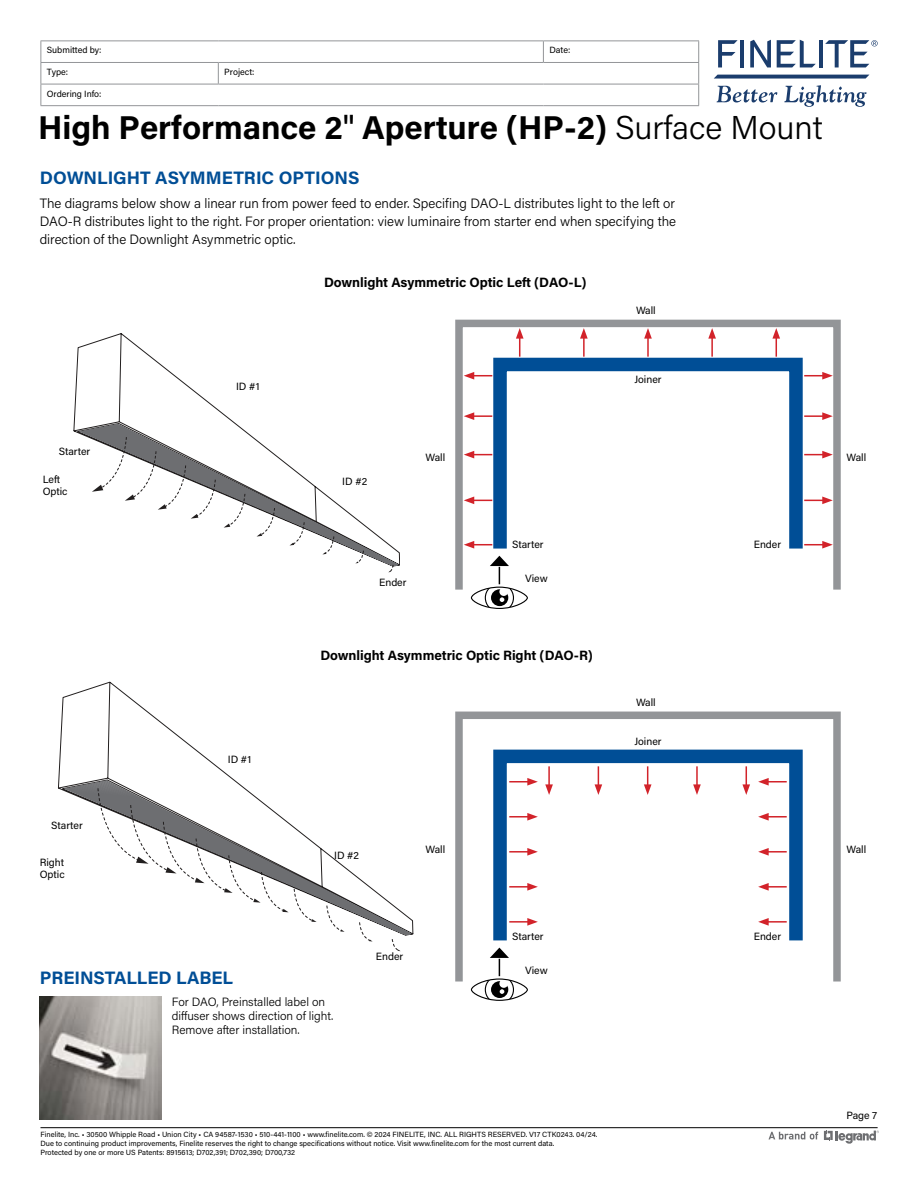
<style>
.page{position:relative;width:918px;height:1188px;background:#fff}
.page>*{position:absolute;margin:0;border:0;box-sizing:border-box;transform-origin:0 0}
.t1{font:700 33px "Acumin Pro";color:#000}
.t2{font:700 18px "Acumin Pro";color:#004e96}
.t3{font:300 13.5px/18px "Acumin Pro";letter-spacing:-.005em;color:#000;text-align:justify}
.t4{font:700 13.5px "Acumin Pro";letter-spacing:-.005em;color:#000}
.t5{font:300 12px/14.4px "Acumin Pro";letter-spacing:-.005em;color:#000}
.t6{font:10.5px/12px "Acumin Pro";letter-spacing:-.005em;color:#000}
.t7{font:9px "Acumin Pro";letter-spacing:-.005em;color:#000}
.t8{font:7.5px/9px "Acumin Pro";color:#000}
.s1{font-weight:500}
.s2{font-weight:300}
</style>
<div class="page">
<svg style="left:718px;top:40px;width:20px;height:27px"></svg>
<hr style="left:740px;top:40px;width:4px;height:27px;background:#1b3d6d">
<svg style="left:750px;top:40px;width:21px;height:27px"></svg>
<svg style="left:777px;top:40px;width:39px;height:27px"></svg>
<hr style="left:819px;top:40px;width:4px;height:27px;background:#1b3d6d">
<svg style="left:825px;top:40px;width:53px;height:27px"></svg>
<svg style="left:717px;top:86px;width:60px;height:17px"></svg>
<svg style="left:784px;top:85px;width:83px;height:22px"></svg>
<svg style="left:714px;top:75px;width:155px;height:4px"></svg>
<hr style="left:40px;top:1127px;width:838px;height:1px;background:#000">
<hr style="left:40px;top:40px;width:178px;height:1px;background:#939598">
<hr style="left:218px;top:40px;width:325px;height:1px;background:#939598">
<hr style="left:543px;top:40px;width:156px;height:1px;background:#939598">
<svg style="left:543px;top:41px;width:1px;height:21px"></svg>
<hr style="left:40px;top:62px;width:178px;height:1px;background:#939598">
<hr style="left:218px;top:62px;width:325px;height:1px;background:#939598">
<svg style="left:218px;top:63px;width:1px;height:21px"></svg>
<hr style="left:543px;top:62px;width:156px;height:1px;background:#939598">
<hr style="left:40px;top:84px;width:178px;height:1px;background:#939598">
<svg style="left:40px;top:41px;width:1px;height:64px"></svg>
<hr style="left:218px;top:84px;width:325px;height:1px;background:#939598">
<hr style="left:543px;top:84px;width:156px;height:1px;background:#939598">
<svg style="left:698px;top:41px;width:1px;height:64px"></svg>
<hr style="left:40px;top:105px;width:178px;height:1px;background:#939598">
<hr style="left:218px;top:105px;width:325px;height:1px;background:#939598">
<hr style="left:543px;top:105px;width:156px;height:1px;background:#939598">
<svg style="left:824px;top:1130px;width:55px;height:14px"></svg>
<svg style="left:769px;top:1132px;width:49px;height:8px"></svg>
<svg style="left:58px;top:682px;width:356px;height:254px"></svg>
<svg style="left:64px;top:780px;width:347px;height:155px"></svg>
<svg style="left:97px;top:788px;width:220px;height:134px"></svg>
<svg style="left:326px;top:905px;width:19px;height:27px"></svg>
<svg style="left:359px;top:922px;width:14px;height:19px"></svg>
<svg style="left:392px;top:939px;width:8px;height:12px"></svg>
<div style="left:455px;top:320px;width:386px;height:273px;border:8px solid #939598"></div>
<div style="left:493px;top:358px;width:310px;height:197px;border:14px solid #004e96"></div>
<hr style="left:647px;top:336px;width:2px;height:21px;background:#d2232a">
<svg style="left:644px;top:328px;width:8px;height:11px"></svg>
<svg style="left:516px;top:328px;width:8px;height:29px"></svg>
<svg style="left:464px;top:372px;width:28px;height:8px"></svg>
<svg style="left:804px;top:372px;width:29px;height:8px"></svg>
<hr style="left:472px;top:415px;width:20px;height:2px;background:#d2232a">
<svg style="left:464px;top:412px;width:10px;height:8px"></svg>
<hr style="left:804px;top:415px;width:21px;height:2px;background:#d2232a">
<svg style="left:822px;top:412px;width:11px;height:8px"></svg>
<svg style="left:464px;top:497px;width:28px;height:7px"></svg>
<svg style="left:804px;top:497px;width:29px;height:7px"></svg>
<svg style="left:464px;top:451px;width:28px;height:7px"></svg>
<svg style="left:804px;top:451px;width:29px;height:7px"></svg>
<svg style="left:464px;top:541px;width:28px;height:8px"></svg>
<svg style="left:804px;top:541px;width:29px;height:8px"></svg>
<svg style="left:772px;top:328px;width:8px;height:29px"></svg>
<hr style="left:711px;top:336px;width:2px;height:21px;background:#d2232a">
<svg style="left:708px;top:328px;width:8px;height:11px"></svg>
<hr style="left:583px;top:336px;width:2px;height:21px;background:#d2232a">
<svg style="left:580px;top:328px;width:8px;height:11px"></svg>
<svg style="left:485px;top:556px;width:29px;height:51px"></svg>
<div style="left:471px;top:587px;width:57px;height:22px;border:1px solid #000;border-radius:50%"></div>
<div style="left:455px;top:712px;width:386px;height:273px;border:8px solid #939598"></div>
<div style="left:493px;top:750px;width:310px;height:197px;border:14px solid #004e96"></div>
<svg style="left:644px;top:766px;width:8px;height:29px"></svg>
<hr style="left:548px;top:766px;width:2px;height:21px;background:#d2232a">
<svg style="left:545px;top:784px;width:8px;height:11px"></svg>
<hr style="left:766px;top:781px;width:21px;height:2px;background:#d2232a">
<svg style="left:758px;top:778px;width:11px;height:8px"></svg>
<hr style="left:509px;top:781px;width:21px;height:2px;background:#d2232a">
<svg style="left:527px;top:778px;width:11px;height:8px"></svg>
<hr style="left:766px;top:816px;width:21px;height:2px;background:#d2232a">
<svg style="left:758px;top:813px;width:11px;height:8px"></svg>
<hr style="left:509px;top:816px;width:21px;height:2px;background:#d2232a">
<svg style="left:527px;top:813px;width:11px;height:8px"></svg>
<hr style="left:766px;top:886px;width:21px;height:2px;background:#d2232a">
<svg style="left:758px;top:883px;width:11px;height:8px"></svg>
<hr style="left:509px;top:886px;width:21px;height:2px;background:#d2232a">
<svg style="left:527px;top:883px;width:11px;height:8px"></svg>
<hr style="left:766px;top:851px;width:21px;height:2px;background:#d2232a">
<svg style="left:758px;top:848px;width:11px;height:8px"></svg>
<hr style="left:509px;top:851px;width:21px;height:2px;background:#d2232a">
<svg style="left:527px;top:848px;width:11px;height:8px"></svg>
<hr style="left:766px;top:921px;width:21px;height:2px;background:#d2232a">
<svg style="left:758px;top:918px;width:11px;height:8px"></svg>
<hr style="left:509px;top:921px;width:21px;height:2px;background:#d2232a">
<svg style="left:527px;top:918px;width:11px;height:8px"></svg>
<svg style="left:742px;top:766px;width:8px;height:29px"></svg>
<hr style="left:696px;top:766px;width:2px;height:21px;background:#d2232a">
<svg style="left:693px;top:784px;width:8px;height:11px"></svg>
<svg style="left:595px;top:766px;width:7px;height:29px"></svg>
<svg style="left:485px;top:948px;width:29px;height:51px"></svg>
<div style="left:471px;top:978px;width:57px;height:23px;border:1px solid #000;border-radius:50%"></div>
<img style="left:40px;top:997px;width:122px;height:122px">
<svg style="left:74px;top:333px;width:326px;height:234px"></svg>
<svg style="left:79px;top:424px;width:319px;height:142px"></svg>
<svg style="left:92px;top:436px;width:124px;height:83px"></svg>
<svg style="left:224px;top:493px;width:21px;height:35px"></svg>
<svg style="left:257px;top:508px;width:18px;height:29px"></svg>
<svg style="left:290px;top:522px;width:15px;height:23px"></svg>
<svg style="left:322px;top:536px;width:12px;height:18px"></svg>
<svg style="left:355px;top:550px;width:9px;height:13px"></svg>
<svg style="left:388px;top:564px;width:5px;height:8px"></svg>
<p class="t7" style="left:47px;top:44px;width:56px">Submitted by:</p>
<p class="t7" style="left:549px;top:44px;width:22px">Date:</p>
<p class="t7" style="left:47px;top:66px;width:23px">Type:</p>
<p class="t7" style="left:224px;top:66px;width:32px">Project:</p>
<p class="t7" style="left:47px;top:87px;width:56px">Ordering Info:</p>
<h1 class="t1" style="left:38px;top:104px;width:786px">High Performance 2<span class="s1">"</span> Aperture (HP-2) <span class="s2">Surface Mount</span></h1>
<h2 class="t2" style="left:40px;top:165px;width:321px">DOWNLIGHT ASYMMETRIC OPTIONS</h2>
<p class="t3" style="left:40px;top:194px;width:638px">The diagrams below show a linear run from power feed to ender. Specifing DAO-L distributes light to the left or DAO-R distributes light to the right. For proper orientation: view luminaire from starter end when specifying the direction of the Downlight Asymmetric optic.</p>
<h3 class="t6" style="left:59px;top:445px;width:33px">Starter</h3>
<h3 class="t6" style="left:43px;top:473px;width:26px">Left<br>Optic</h3>
<h3 class="t6" style="left:51px;top:819px;width:33px">Starter</h3>
<h3 class="t6" style="left:40px;top:856px;width:26px">Right<br>Optic</h3>
<h3 class="t6" style="left:236px;top:380px;width:25px">ID #1</h3>
<h3 class="t6" style="left:228px;top:753px;width:25px">ID #1</h3>
<h2 class="t2" style="left:40px;top:965px;width:195px">PREINSTALLED LABEL</h2>
<h3 class="t4" style="left:324px;top:273px;width:264px">Downlight Asymmetric Optic Left (DAO-L)</h3>
<h3 class="t6" style="left:636px;top:304px;width:21px">Wall</h3>
<h3 class="t6" style="left:634px;top:373px;width:29px">Joiner</h3>
<h3 class="t6" style="left:342px;top:475px;width:26px">ID #2</h3>
<h3 class="t6" style="left:426px;top:451px;width:21px">Wall</h3>
<h3 class="t6" style="left:846px;top:451px;width:21px">Wall</h3>
<h3 class="t6" style="left:379px;top:576px;width:29px">Ender</h3>
<h3 class="t6" style="left:512px;top:538px;width:33px">Starter</h3>
<h3 class="t6" style="left:525px;top:572px;width:24px">View</h3>
<h3 class="t6" style="left:754px;top:538px;width:29px">Ender</h3>
<h3 class="t4" style="left:320px;top:646px;width:274px">Downlight Asymmetric Optic Right (DAO-R)</h3>
<h3 class="t6" style="left:636px;top:696px;width:21px">Wall</h3>
<h3 class="t6" style="left:634px;top:735px;width:29px">Joiner</h3>
<h3 class="t6" style="left:334px;top:849px;width:26px">ID #2</h3>
<h3 class="t6" style="left:426px;top:843px;width:21px">Wall</h3>
<h3 class="t6" style="left:846px;top:843px;width:21px">Wall</h3>
<h3 class="t6" style="left:376px;top:950px;width:29px">Ender</h3>
<h3 class="t6" style="left:512px;top:930px;width:33px">Starter</h3>
<h3 class="t6" style="left:525px;top:964px;width:24px">View</h3>
<h3 class="t6" style="left:754px;top:930px;width:29px">Ender</h3>
<h3 class="t5" style="left:172px;top:994px;width:163px">For DAO, Preinstalled label on diffuser shows direction of light.<br>Remove after installation.</h3>
<p class="t8" style="left:40px;top:1129px;width:558px">Finelite, Inc. • 30500 Whipple Road • Union City • CA 94587-1530 • 510-441-1100 • www.finelite.com. © 2024 FINELITE, INC. ALL RIGHTS RESERVED. V17 CTK0243. 04/24.<br>Due to continuing product improvements, Finelite reserves the right to change specifications without notice. Visit www.finelite.com for the most current data.</p>
<p class="t8" style="left:40px;top:1147px;width:256px">Protected by one or more US Patents: 8915613; D702,391; D702,390; D700,732</p>
<h3 class="t6" style="left:846px;top:1109px;width:32px">Page 7</h3>
</div>
